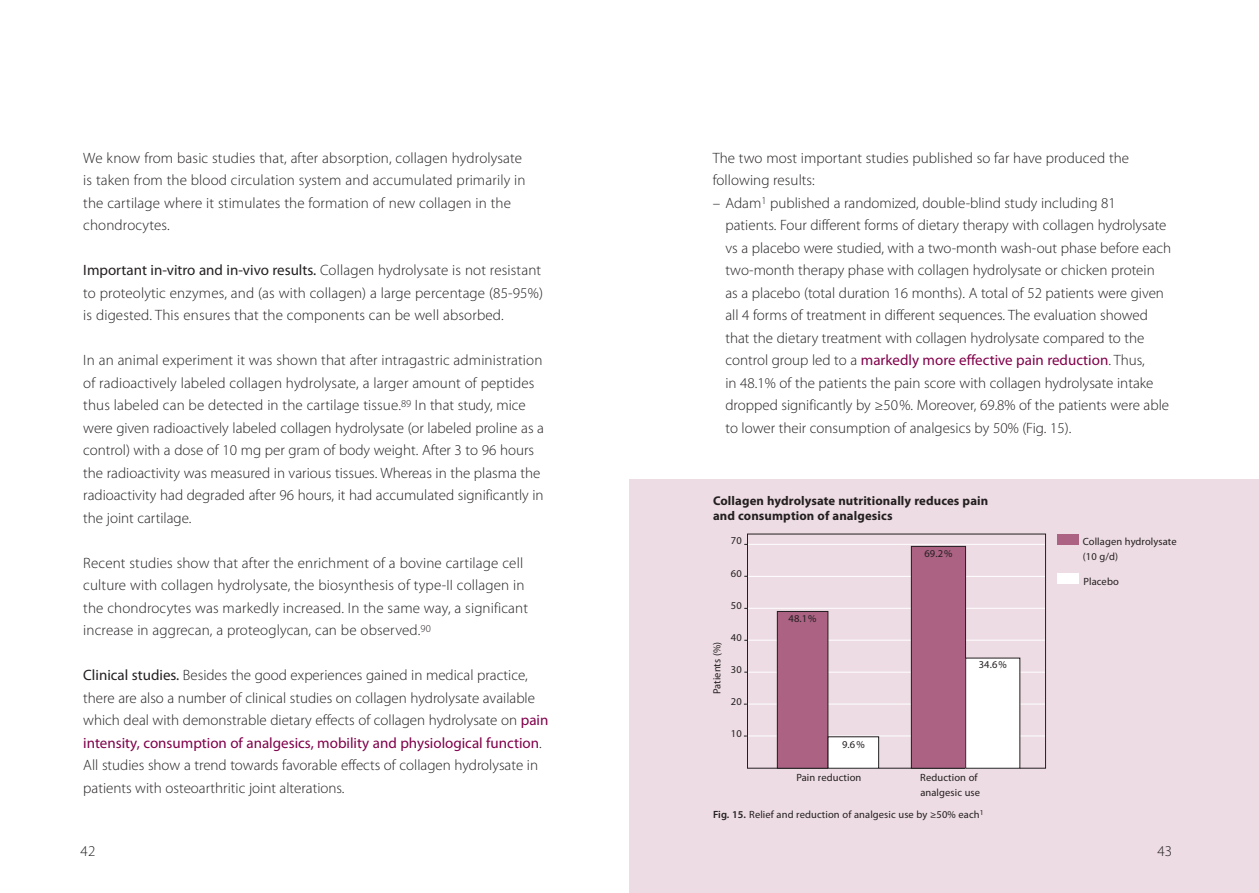
<style>
.page{position:relative;width:1259px;height:893px;background:#fff}
.page>*{position:absolute;margin:0;border:0;box-sizing:border-box;transform-origin:0 0}
.t1{font:300 15px/22.5px "Myriad Pro";color:#231f20}
.t2{font:700 12.75px/15px "Myriad Pro";letter-spacing:.01em;color:#231f20}
.t3{font:10.5px/15px "Myriad Pro";letter-spacing:.01em;color:#231f20}
.s1{font-weight:400}
.s2{font-weight:400;color:#80004a}
.s3{font-weight:600}
</style>
<div class="page">
<div style="left:630px;top:479px;width:629px;height:414px;background:#eddce3"></div>
<hr style="left:747px;top:576px;width:298px;height:1px;background:#fff">
<hr style="left:748px;top:544px;width:297px;height:1px;background:#fff">
<hr style="left:747px;top:640px;width:298px;height:1px;background:#fff">
<hr style="left:747px;top:608px;width:298px;height:1px;background:#fff">
<hr style="left:747px;top:704px;width:298px;height:1px;background:#fff">
<hr style="left:747px;top:735px;width:298px;height:1px;background:#fff">
<hr style="left:747px;top:672px;width:298px;height:1px;background:#fff">
<div style="left:1057px;top:534px;width:21px;height:11px;background:#ab6283"></div>
<div style="left:1057px;top:573px;width:22px;height:11px;background:#fff"></div>
<div style="left:777px;top:611px;width:51px;height:157px;background:#ab6283"></div>
<div style="left:777px;top:611px;width:51px;height:157px;border:1px solid #231f20"></div>
<div style="left:828px;top:737px;width:50px;height:31px;background:#fff"></div>
<div style="left:911px;top:546px;width:54px;height:222px;background:#ab6283"></div>
<div style="left:911px;top:546px;width:54px;height:222px;border:1px solid #231f20"></div>
<div style="left:965px;top:658px;width:55px;height:110px;background:#fff"></div>
<div style="left:965px;top:658px;width:55px;height:110px;border:1px solid #231f20"></div>
<p class="t1" style="left:83px;top:147px;width:444px">We know from basic studies that, after absorption, collagen hydrolysate is taken from the blood circulation system and accumulated primarily in the cartilage where it stimulates the formation of new collagen in the chondrocytes.</p>
<p class="t1" style="left:83px;top:259px;width:461px"><span class="s1">Important in-vitro and in-vivo results.</span> Collagen hydrolysate is not resistant to proteolytic enzymes, and (as with collagen) a large percentage (85-95%) is digested. This ensures that the components can be well absorbed.</p>
<p class="t1" style="left:83px;top:349px;width:462px">In an animal experiment it was shown that after intragastric administration of radioactively labeled collagen hydrolysate, a larger amount of peptides thus labeled can be detected in the cartilage tissue.<sup>89</sup> In that study, mice were given radioactively labeled collagen hydrolysate (or labeled proline as a control) with a dose of 10 mg per gram of body weight. After 3 to 96 hours the radioactivity was measured in various tissues. Whereas in the plasma the radioactivity had degraded after 96 hours, it had accumulated significantly in the joint cartilage.</p>
<p class="t1" style="left:83px;top:552px;width:446px">Recent studies show that after the enrichment of a bovine cartilage cell culture with collagen hydrolysate, the biosynthesis of type-II collagen in the chondrocytes was markedly increased. In the same way, a significant increase in aggrecan, a proteoglycan, can be observed.<sup>90</sup></p>
<p class="t1" style="left:83px;top:664px;width:467px"><span class="s1">Clinical studies.</span> Besides the good experiences gained in medical practice, there are also a number of clinical studies on collagen hydrolysate available which deal with demonstrable dietary effects of collagen hydrolysate on <span class="s2">pain intensity, consumption of analgesics, mobility and physiological function</span>.<br>All studies show a trend towards favorable effects of collagen hydrolysate in patients with osteoarthritic joint alterations.</p>
<p class="t1" style="left:81px;top:840px;width:16px">42</p>
<p class="t1" style="left:713px;top:147px;width:418px">The two most important studies published so far have produced the following results:</p>
<p class="t1" style="left:725px;top:192px;width:447px;text-indent:-13px">– Adam<sup>1</sup> published a randomized, double-blind study including 81<br>patients. Four different forms of dietary therapy with collagen hydrolysate vs a placebo were studied, with a two-month wash-out phase before each two-month therapy phase with collagen hydrolysate or chicken protein<br>as a placebo (total duration 16 months). A total of 52 patients were given all 4 forms of treatment in different sequences. The evaluation showed that the dietary treatment with collagen hydrolysate compared to the control group led to a <span class="s2">markedly more effective pain reduction</span>. Thus,<br>in 48.1% of the patients the pain score with collagen hydrolysate intake dropped significantly by ≥50%. Moreover, 69.8% of the patients were able to lower their consumption of analgesics by 50% (Fig. 15).</p>
<p class="t2" style="left:713px;top:493px;width:277px">Collagen hydrolysate nutritionally reduces pain and consumption of analgesics</p>
<p class="t3" style="left:731px;top:533px;width:12px">70</p>
<p class="t3" style="left:731px;top:566px;width:12px">60</p>
<p class="t3" style="left:731px;top:598px;width:12px">50</p>
<p class="t3" style="left:709px;top:694px;width:54px;rotate:-90deg">Patients (%)</p>
<p class="t3" style="left:731px;top:629px;width:12px">40</p>
<p class="t3" style="left:731px;top:662px;width:12px">30</p>
<p class="t3" style="left:731px;top:694px;width:12px">20</p>
<p class="t3" style="left:731px;top:726px;width:12px">10</p>
<p class="t3" style="left:788px;top:611px;width:30px">48.1%</p>
<p class="t3" style="left:842px;top:737px;width:24px">9.6%</p>
<p class="t3" style="left:796px;top:770px;width:67px">Pain reduction</p>
<p class="t3" style="left:924px;top:545px;width:30px">69.2%</p>
<p class="t3" style="left:978px;top:657px;width:30px">34.6%</p>
<p class="t3" style="left:920px;top:770px;width:61px">Reduction of analgesic use</p>
<p class="t3" style="left:713px;top:806px;width:272px"><span class="s3">Fig. 15.</span> Relief and reduction of analgesic use by ≥50% each<sup>1</sup></p>
<p class="t3" style="left:1082px;top:534px;width:95px">Collagen hydrolysate (10 g/d)</p>
<p class="t3" style="left:1083px;top:573px;width:37px">Placebo</p>
<p class="t1" style="left:1157px;top:840px;width:16px">43</p>
</div>
